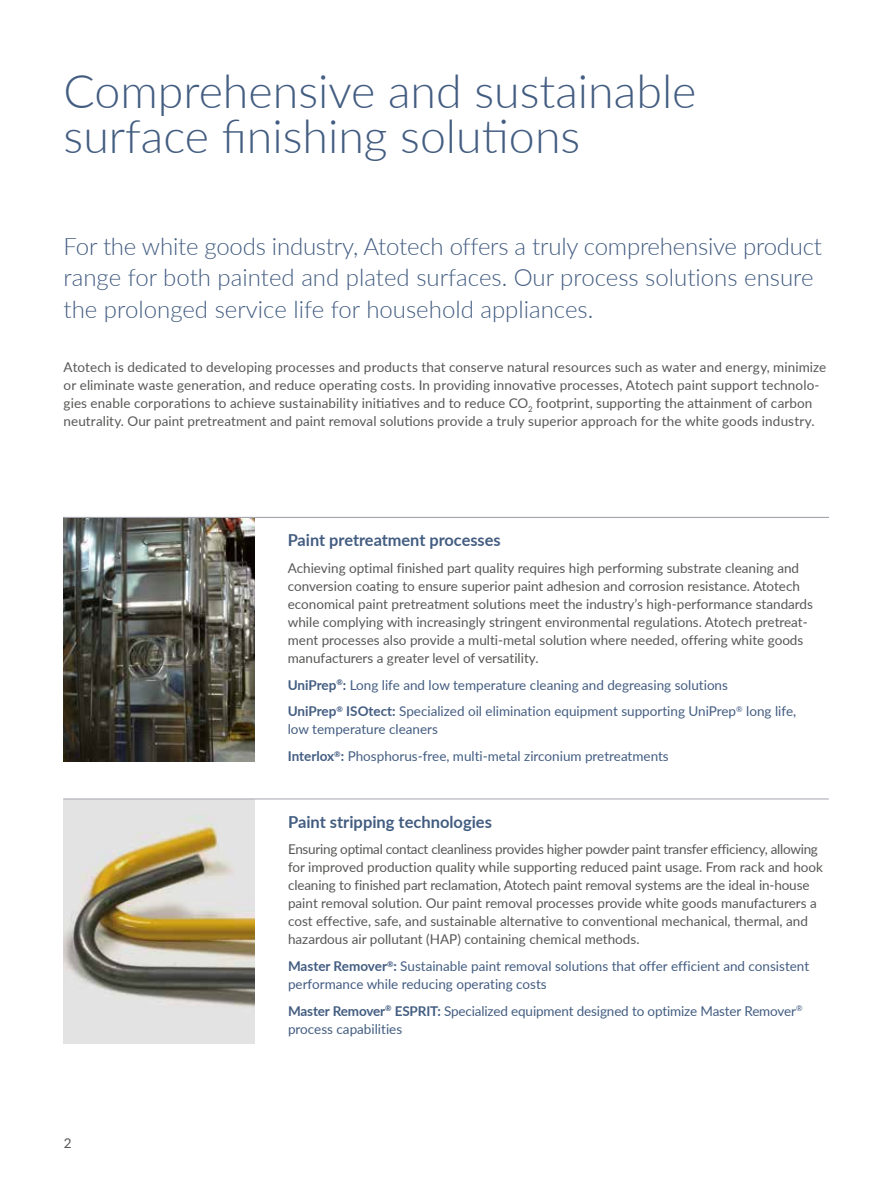
<style>
.page{position:relative;width:893px;height:1191px;background:#fff}
.page>*{position:absolute;margin:0;border:0;box-sizing:border-box;transform-origin:0 0}
.t1{font:300 46.5px/45px "Lato";color:#435d81}
.t2{font:300 24px/31.5px "Lato";color:#435d81}
.t3{font:700 16.5px "Lato";color:#435d81}
.t4{font:13.5px/18px "Lato";color:#575756}
.t5{font:13.5px/18px "Lato";color:#435d81}
.s1{font-weight:700}
</style>
<div class="page">
<img style="left:64px;top:518px;width:191px;height:243px">
<img style="left:63px;top:799px;width:192px;height:244px">
<hr style="left:63px;top:798px;width:766px;height:1px;background:#a4a4af">
<hr style="left:64px;top:517px;width:765px;height:1px;background:#a4a4af">
<h1 class="t1" style="left:64px;top:67px;width:634px">Comprehensive and sustainable surface finishing solutions</h1>
<h2 class="t2" style="left:64px;top:229px;width:760px">For the white goods industry, Atotech offers a truly comprehensive product range for both painted and plated surfaces. Our process solutions ensure the prolonged service life for household appliances.</h2>
<p class="t4" style="left:64px;top:357px;width:764px">Atotech is dedicated to developing processes and products that conserve natural resources such as water and energy, minimize or eliminate waste generation, and reduce operating costs. In providing innovative processes, Atotech paint support technolo&shy;gies enable corporations to achieve sustainability initiatives and to reduce CO<sub>2</sub> footprint, supporting the attainment of carbon neutrality. Our paint pretreatment and paint removal solutions provide a truly superior approach for the white goods industry.</p>
<p class="t3" style="left:288px;top:528px;width:214px">Paint pretreatment processes</p>
<p class="t4" style="left:288px;top:559px;width:527px">Achieving optimal finished part quality requires high performing substrate cleaning and conversion coating to ensure superior paint adhesion and corrosion resistance. Atotech economical paint pretreatment solutions meet the industry’s high-performance standards while complying with increasingly stringent environmental regulations. Atotech pretreat&shy;ment processes also provide a multi-metal solution where needed, offering white goods manufacturers a greater level of versatility.</p>
<p class="t5" style="left:288px;top:671px;width:510px;line-height:26.5px"><span class="s1">UniPrep</span><sup>®</sup><span class="s1">:</span> Long life and low temperature cleaning and degreasing solutions<br><span class="s1">UniPrep</span><sup>®</sup> <span class="s1">ISOtect:</span> Specialized oil elimination equipment supporting UniPrep<sup>®</sup> long life,</p>
<p class="t5" style="left:288px;top:715px;width:382px;line-height:26.5px">low temperature cleaners<br><span class="s1">Interlox</span><sup>®</sup><span class="s1">:</span> Phosphorus-free, multi-metal zirconium pretreatments</p>
<p class="t4" style="left:64px;top:1134px;width:9px">2</p>
<p class="t3" style="left:288px;top:809px;width:205px">Paint stripping technologies</p>
<p class="t4" style="left:288px;top:840px;width:536px">Ensuring optimal contact cleanliness provides higher powder paint transfer efficiency, allowing for improved production quality while supporting reduced paint usage. From rack and hook cleaning to finished part reclamation, Atotech paint removal systems are the ideal in-house paint removal solution. Our paint removal processes provide white goods manufacturers a cost effective, safe, and sustainable alternative to conventional mechanical, thermal, and hazardous air pollutant (HAP) containing chemical methods.</p>
<p class="t5" style="left:288px;top:956px;width:523px"><span class="s1">Master Remover</span><sup>®</sup><span class="s1">:</span> Sustainable paint removal solutions that offer efficient and consistent performance while reducing operating costs</p>
<p class="t5" style="left:288px;top:1001px;width:516px"><span class="s1">Master Remover</span><sup>®</sup> <span class="s1">ESPRIT:</span> Specialized equipment designed to optimize Master Remover<sup>® </sup>process capabilities</p>
</div>
